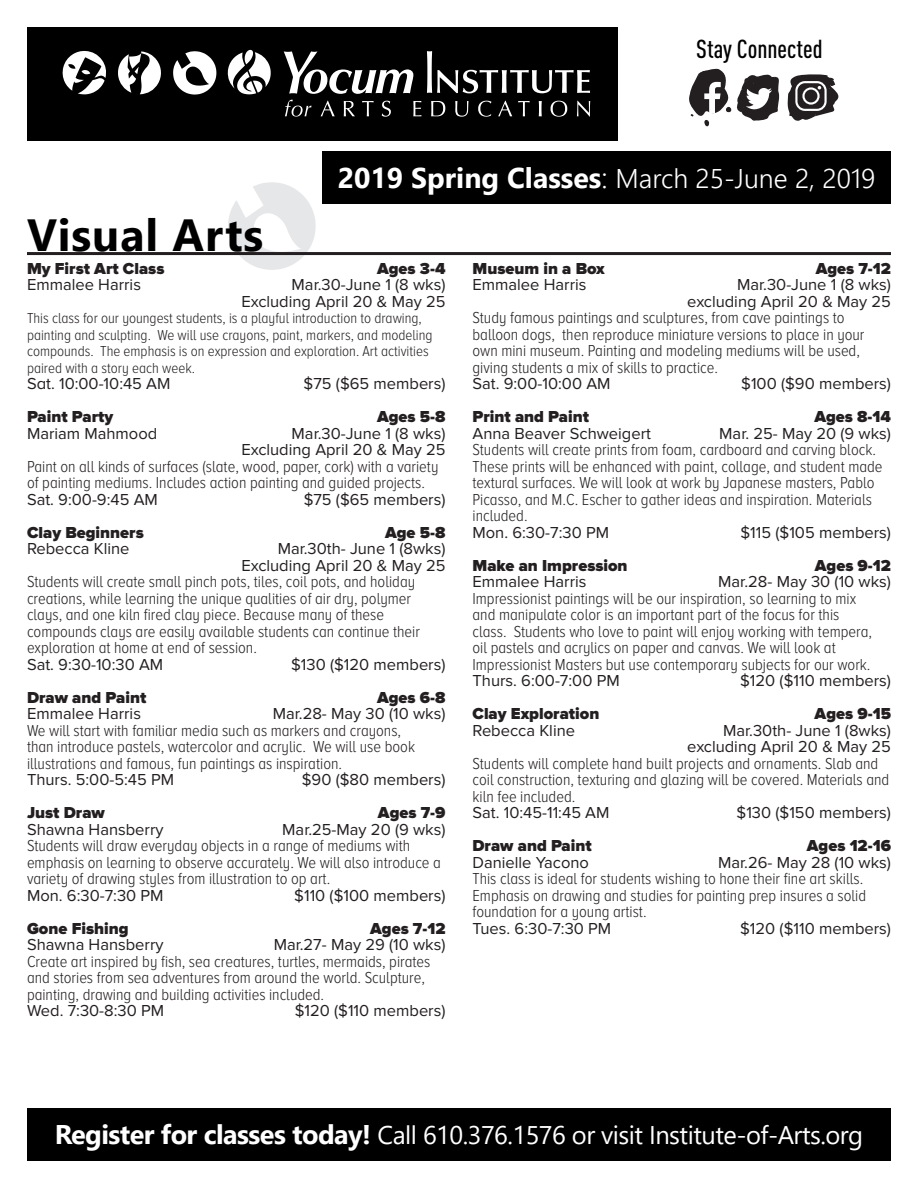
<style>
.page{position:relative;width:918px;height:1188px;background:#fff}
.page>*{position:absolute;margin:0;border:0;box-sizing:border-box;transform-origin:0 0}
.t1{font:700 45px "Segoe UI";letter-spacing:.02em;color:#000}
.t2{font:300 27px "Segoe UI";color:#fff}
.t3{font:500 condensed 25.65px "DIN Pro";color:#000}
.t4{font:25.5px "Segoe UI";letter-spacing:-.02em;color:#fff}
.t5{font:300 16.5px/16.5px "Proxima Nova A Cond";color:#231f20}
.t6{font:16.5px/16.5px "Proxima Nova";color:#231f20;text-align:right}
.t7{font:900 16.5px "Proxima Nova";color:#231f20}
.t8{font:16.5px "Proxima Nova A";color:#231f20}
.t9{font:300 15px/16.5px "Proxima Nova A Cond";color:#231f20}
.s1{font-weight:700;font-size:28.5px}
.s2{font-size:28.5px}
.s3{font-weight:700;font-size:27px}
</style>
<div class="page">
<svg style="left:228px;top:182px;width:88px;height:88px"></svg>
<div style="left:27px;top:27px;width:590px;height:113px;background:#000"></div>
<svg style="left:118px;top:51px;width:43px;height:43px"></svg>
<svg style="left:173px;top:51px;width:43px;height:44px"></svg>
<svg style="left:228px;top:50px;width:43px;height:44px"></svg>
<svg style="left:62px;top:51px;width:44px;height:43px"></svg>
<svg style="left:284px;top:51px;width:129px;height:43px"></svg>
<svg style="left:427px;top:51px;width:163px;height:42px"></svg>
<svg style="left:285px;top:100px;width:26px;height:17px"></svg>
<svg style="left:321px;top:101px;width:14px;height:15px"></svg>
<svg style="left:344px;top:101px;width:11px;height:15px"></svg>
<svg style="left:362px;top:101px;width:12px;height:15px"></svg>
<svg style="left:382px;top:101px;width:9px;height:16px"></svg>
<svg style="left:413px;top:101px;width:8px;height:15px"></svg>
<svg style="left:431px;top:101px;width:14px;height:15px"></svg>
<svg style="left:455px;top:101px;width:14px;height:16px"></svg>
<svg style="left:478px;top:101px;width:13px;height:16px"></svg>
<svg style="left:498px;top:101px;width:14px;height:15px"></svg>
<svg style="left:518px;top:101px;width:12px;height:15px"></svg>
<svg style="left:539px;top:101px;width:3px;height:15px"></svg>
<svg style="left:551px;top:101px;width:16px;height:16px"></svg>
<svg style="left:577px;top:101px;width:13px;height:16px"></svg>
<hr style="left:27px;top:252px;width:864px;height:3px;background:#231f20">
<div style="left:322px;top:151px;width:569px;height:53px;background:#000"></div>
<div style="left:27px;top:1108px;width:864px;height:53px;background:#000"></div>
<svg style="left:689px;top:68px;width:91px;height:59px"></svg>
<svg style="left:787px;top:74px;width:52px;height:47px"></svg>
<p class="t3" style="left:696px;top:30px;width:128px">Stay Connected</p>
<p class="t2" style="left:338px;top:153px;width:539px"><span class="s1">2019 Spring Classes</span><span class="s2">:</span> March 25-June 2, 2019</p>
<p class="t1" style="left:27px;top:192px;width:238px">Visual Arts</p>
<p class="t7" style="left:27px;top:259px;width:139px">My First Art Class</p>
<p class="t7" style="left:377px;top:259px;width:70px">Ages 3-4</p>
<p class="t6" style="left:27px;top:277px;width:116px">Emmalee Harris</p>
<p class="t6" style="left:292px;top:277px;width:155px">Mar.30-June 1 (8 wks)</p>
<p class="t6" style="left:242px;top:293px;width:205px">Excluding April 20 &amp; May 25</p>
<p class="t9" style="left:27px;top:310px;width:407px">This class for our youngest students, is a playful introduction to drawing, painting and sculpting. We will use crayons, paint, markers, and modeling compounds. The emphasis is on expression and exploration. Art activities paired with a story each week.</p>
<p class="t8" style="left:27px;top:374px;width:145px">Sat. 10:00-10:45 AM</p>
<p class="t8" style="left:304px;top:374px;width:143px">$75 ($65 members)</p>
<p class="t7" style="left:27px;top:407px;width:88px">Paint Party</p>
<p class="t7" style="left:377px;top:407px;width:70px">Ages 5-8</p>
<p class="t6" style="left:27px;top:425px;width:132px">Mariam Mahmood</p>
<p class="t6" style="left:292px;top:425px;width:155px">Mar.30-June 1 (8 wks)</p>
<p class="t6" style="left:242px;top:442px;width:205px">Excluding April 20 &amp; May 25</p>
<p class="t5" style="left:27px;top:458px;width:413px">Paint on all kinds of surfaces (slate, wood, paper, cork) with a variety of painting mediums. Includes action painting and guided projects.</p>
<p class="t6" style="left:27px;top:491px;width:132px">Sat. 9:00-9:45 AM</p>
<p class="t6" style="left:304px;top:491px;width:143px">$75 ($65 members)</p>
<p class="t7" style="left:27px;top:523px;width:118px">Clay Beginners</p>
<p class="t7" style="left:385px;top:523px;width:62px">Age 5-8</p>
<p class="t6" style="left:27px;top:541px;width:104px">Rebecca Kline</p>
<p class="t6" style="left:278px;top:541px;width:169px">Mar.30th- June 1 (8wks)</p>
<p class="t6" style="left:242px;top:557px;width:205px">Excluding April 20 &amp; May 25</p>
<p class="t5" style="left:27px;top:573px;width:394px">Students will create small pinch pots, tiles, coil pots, and holiday creations, while learning the unique qualities of air dry, polymer clays, and one kiln fired clay piece. Because many of these compounds clays are easily available students can continue their exploration at home at end of session.</p>
<p class="t6" style="left:27px;top:656px;width:138px">Sat. 9:30-10:30 AM</p>
<p class="t6" style="left:291px;top:656px;width:156px">$130 ($120 members)</p>
<p class="t7" style="left:27px;top:688px;width:121px">Draw and Paint</p>
<p class="t7" style="left:377px;top:688px;width:70px">Ages 6-8</p>
<p class="t6" style="left:27px;top:706px;width:116px">Emmalee Harris</p>
<p class="t6" style="left:273px;top:706px;width:174px">Mar.28- May 30 (10 wks)</p>
<p class="t5" style="left:27px;top:722px;width:390px">We will start with familiar media such as markers and crayons, than introduce pastels, watercolor and acrylic. We will use book illustrations and famous, fun paintings as inspiration.</p>
<p class="t6" style="left:27px;top:772px;width:149px">Thurs. 5:00-5:45 PM</p>
<p class="t6" style="left:302px;top:772px;width:145px">$90 ($80 members)</p>
<p class="t7" style="left:27px;top:803px;width:79px">Just Draw</p>
<p class="t7" style="left:378px;top:803px;width:69px">Ages 7-9</p>
<p class="t6" style="left:27px;top:821px;width:138px">Shawna Hansberry</p>
<p class="t6" style="left:282px;top:821px;width:165px">Mar.25-May 20 (9 wks)</p>
<p class="t5" style="left:27px;top:837px;width:415px">Students will draw everyday objects in a range of mediums with emphasis on learning to observe accurately. We will also introduce a variety of drawing styles from illustration to op art.</p>
<p class="t6" style="left:27px;top:887px;width:138px">Mon. 6:30-7:30 PM</p>
<p class="t6" style="left:294px;top:887px;width:153px">$110 ($100 members)</p>
<p class="t7" style="left:27px;top:919px;width:103px">Gone Fishing</p>
<p class="t7" style="left:370px;top:919px;width:77px">Ages 7-12</p>
<p class="t6" style="left:27px;top:937px;width:138px">Shawna Hansberry</p>
<p class="t6" style="left:274px;top:937px;width:173px">Mar.27- May 29 (10 wks)</p>
<p class="t5" style="left:27px;top:953px;width:405px">Create art inspired by fish, sea creatures, turtles, mermaids, pirates and stories from sea adventures from around the world. Sculpture, painting, drawing and building activities included.</p>
<p class="t6" style="left:27px;top:1003px;width:139px">Wed. 7:30-8:30 PM</p>
<p class="t6" style="left:295px;top:1003px;width:152px">$120 ($110 members)</p>
<p class="t7" style="left:472px;top:259px;width:134px">Museum in a Box</p>
<p class="t7" style="left:816px;top:259px;width:77px">Ages 7-12</p>
<p class="t6" style="left:472px;top:277px;width:116px">Emmalee Harris</p>
<p class="t6" style="left:737px;top:277px;width:155px">Mar.30-June 1 (8 wks)</p>
<p class="t6" style="left:687px;top:293px;width:205px">excluding April 20 &amp; May 25</p>
<p class="t5" style="left:472px;top:309px;width:394px">Study famous paintings and sculptures, from cave paintings to balloon dogs, then reproduce miniature versions to place in your own mini museum. Painting and modeling mediums will be used, giving students a mix of skills to practice.</p>
<p class="t6" style="left:472px;top:376px;width:140px">Sat. 9:00-10:00 AM</p>
<p class="t6" style="left:741px;top:376px;width:151px">$100 ($90 members)</p>
<p class="t7" style="left:472px;top:407px;width:118px">Print and Paint</p>
<p class="t7" style="left:814px;top:407px;width:78px">Ages 8-14</p>
<p class="t6" style="left:472px;top:425px;width:180px">Anna Beaver Schweigert</p>
<p class="t6" style="left:719px;top:425px;width:173px">Mar. 25- May 20 (9 wks)</p>
<p class="t5" style="left:472px;top:441px;width:412px">Students will create prints from foam, cardboard and carving block.<br>These prints will be enhanced with paint, collage, and student made textural surfaces. We will look at work by Japanese masters, Pablo Picasso, and M.C. Escher to gather ideas and inspiration. Materials included.</p>
<p class="t6" style="left:472px;top:524px;width:138px">Mon. 6:30-7:30 PM</p>
<p class="t6" style="left:741px;top:524px;width:152px">$115 ($105 members)</p>
<p class="t7" style="left:472px;top:556px;width:157px">Make an Impression</p>
<p class="t7" style="left:815px;top:556px;width:78px">Ages 9-12</p>
<p class="t6" style="left:472px;top:574px;width:116px">Emmalee Harris</p>
<p class="t6" style="left:718px;top:574px;width:174px">Mar.28- May 30 (10 wks)</p>
<p class="t5" style="left:472px;top:590px;width:401px">Impressionist paintings will be our inspiration, so learning to mix and manipulate color is an important part of the focus for this class. Students who love to paint will enjoy working with tempera, oil pastels and acrylics on paper and canvas. We will look at Impressionist Masters but use contemporary subjects for our work.</p>
<p class="t6" style="left:472px;top:673px;width:149px">Thurs. 6:00-7:00 PM</p>
<p class="t6" style="left:740px;top:673px;width:152px">$120 ($110 members)</p>
<p class="t7" style="left:472px;top:704px;width:128px">Clay Exploration</p>
<p class="t7" style="left:815px;top:704px;width:78px">Ages 9-15</p>
<p class="t6" style="left:472px;top:722px;width:104px">Rebecca Kline</p>
<p class="t6" style="left:687px;top:722px;width:205px">Mar.30th- June 1 (8wks) excluding April 20 &amp; May 25</p>
<p class="t5" style="left:472px;top:755px;width:418px">Students will complete hand built projects and ornaments. Slab and coil construction, texturing and glazing will be covered. Materials and kiln fee included.</p>
<p class="t6" style="left:472px;top:805px;width:139px">Sat. 10:45-11:45 AM</p>
<p class="t6" style="left:737px;top:805px;width:156px">$130 ($150 members)</p>
<p class="t7" style="left:472px;top:836px;width:121px">Draw and Paint</p>
<p class="t7" style="left:807px;top:836px;width:86px">Ages 12-16</p>
<p class="t6" style="left:472px;top:854px;width:118px">Danielle Yacono</p>
<p class="t6" style="left:718px;top:854px;width:174px">Mar.26- May 28 (10 wks)</p>
<p class="t5" style="left:472px;top:870px;width:395px">This class is ideal for students wishing to hone their fine art skills.<br>Emphasis on drawing and studies for painting prep insures a solid foundation for a young artist.</p>
<p class="t6" style="left:472px;top:920px;width:140px">Tues. 6:30-7:30 PM</p>
<p class="t6" style="left:740px;top:920px;width:152px">$120 ($110 members)</p>
<p class="t4" style="left:55px;top:1111px;width:810px"><span class="s3">Register for classes today!</span> Call 610.376.1576 or visit Institute-of-Arts.org</p>
</div>
